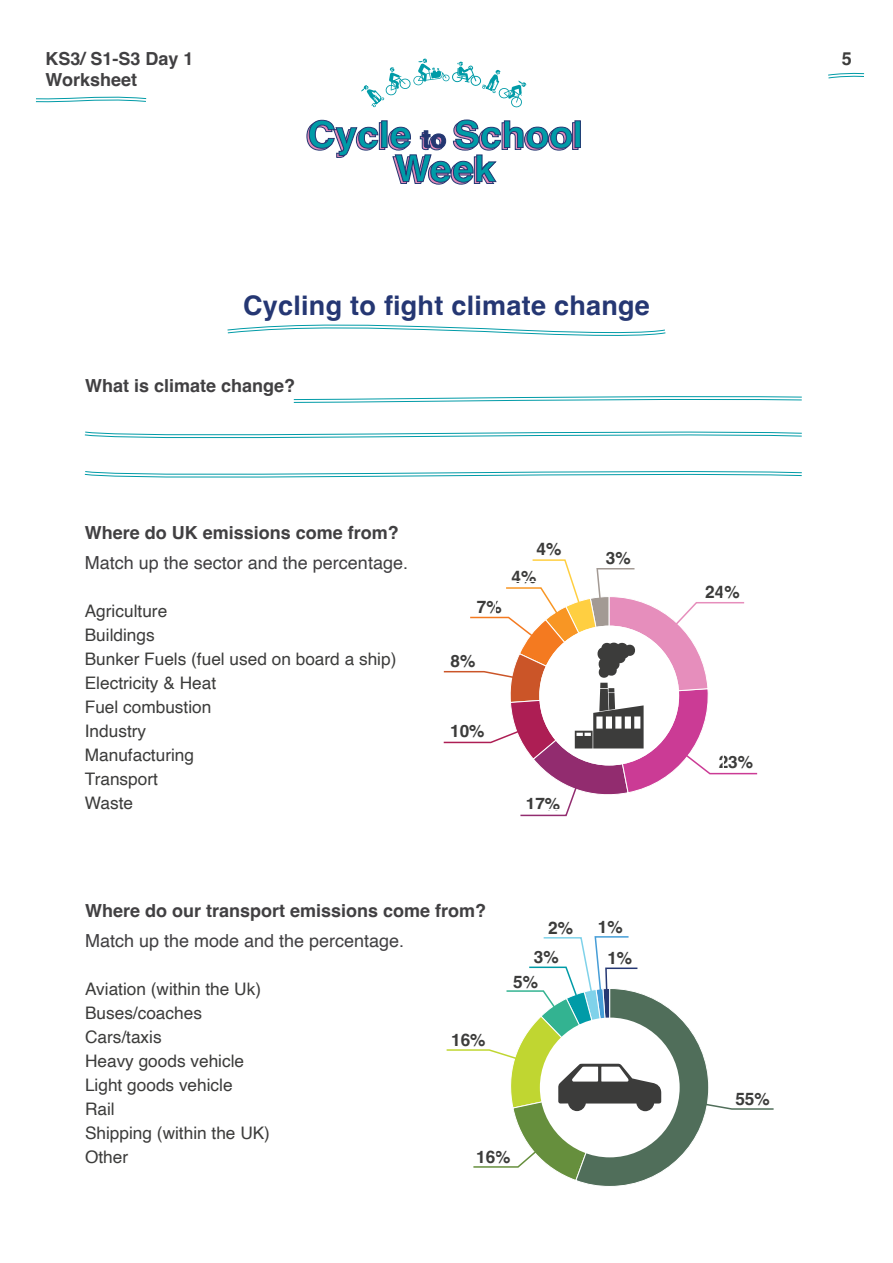
<style>
.page{position:relative;width:893px;height:1263px;background:#fff}
.page>*{position:absolute;margin:0;border:0;box-sizing:border-box;transform-origin:0 0}
.Secondary_page_heading__h2{font:700 27px "Helvetica";letter-spacing:.01em;color:#253773}
.Paragraph_headings__h3{font:700 18px/21px "Helvetica";color:#414042}
.Body{font:18px "Helvetica";color:#414042}
.t1{font:700 18px "Helvetica";color:#3c3c3b}
.t2{font:17.25px "Helvetica";color:#3c3c3b}
.t3{font:700 17.25px "Helvetica";color:#3c3c3b}
</style>
<div class="page">
<svg style="left:828px;top:73px;width:37px;height:6px"></svg>
<svg style="left:361px;top:59px;width:165px;height:49px"></svg>
<div style="left:379px;top:122px;width:6px;height:28px;border:1px solid #243772"></div>
<div style="left:573px;top:123px;width:5px;height:26px;background:#785c92"></div>
<div style="left:572px;top:122px;width:6px;height:28px;border:1px solid #243772"></div>
<svg style="left:306px;top:120px;width:73px;height:38px"></svg>
<div style="left:382px;top:121px;width:5px;height:27px;background:#009ba7"></div>
<div style="left:381px;top:120px;width:6px;height:28px;border:1px solid #243772"></div>
<div style="left:575px;top:121px;width:5px;height:27px;background:#009ba7"></div>
<div style="left:575px;top:120px;width:6px;height:28px;border:1px solid #243772"></div>
<svg style="left:388px;top:119px;width:185px;height:66px"></svg>
<svg style="left:443px;top:559px;width:315px;height:258px"></svg>
<svg style="left:227px;top:324px;width:439px;height:12px"></svg>
<svg style="left:35px;top:96px;width:112px;height:7px"></svg>
<svg style="left:84px;top:431px;width:718px;height:8px"></svg>
<svg style="left:84px;top:471px;width:718px;height:7px"></svg>
<svg style="left:293px;top:396px;width:509px;height:7px"></svg>
<svg style="left:446px;top:936px;width:328px;height:251px"></svg>
<p class="Paragraph_headings__h3" style="left:45px;top:50px;width:150px">KS3/ S1-S3 Day 1<br>Worksheet</p>
<p class="t1" style="left:842px;top:48px;width:12px">5</p>
<h2 class="Secondary_page_heading__h2" style="left:243px;top:289px;width:408px">Cycling to fight climate change</h2>
<h3 class="Paragraph_headings__h3" style="left:85px;top:377px;width:212px">What is climate change?</h3>
<h3 class="Paragraph_headings__h3" style="left:85px;top:524px;width:316px">Where do UK emissions come from?</h3>
<p class="Body" style="left:85px;top:548px;width:325px">Match up the sector and the percentage.</p>
<p class="t2" style="left:85px;top:597px;width:84px">Agriculture</p>
<p class="t2" style="left:85px;top:621px;width:71px">Buildings</p>
<p class="t2" style="left:85px;top:645px;width:313px">Bunker Fuels (fuel used on board a ship)</p>
<p class="t2" style="left:85px;top:669px;width:133px">Electricity &amp; Heat</p>
<p class="t2" style="left:85px;top:693px;width:128px">Fuel combustion</p>
<p class="t2" style="left:85px;top:717px;width:63px">Industry</p>
<p class="t2" style="left:85px;top:741px;width:111px">Manufacturing</p>
<p class="t2" style="left:85px;top:765px;width:75px">Transport</p>
<p class="t2" style="left:85px;top:789px;width:50px">Waste</p>
<p class="t3" style="left:477px;top:596px;width:26px">7%</p>
<p class="t3" style="left:536px;top:539px;width:26px">4%</p>
<p class="t3" style="left:512px;top:566px;width:26px">4%</p>
<p class="t3" style="left:451px;top:650px;width:26px">8%</p>
<p class="t3" style="left:450px;top:721px;width:36px">10%</p>
<p class="t3" style="left:526px;top:794px;width:36px">17%</p>
<p class="t3" style="left:606px;top:547px;width:26px">3%</p>
<h3 class="Paragraph_headings__h3" style="left:85px;top:902px;width:403px">Where do our transport emissions come from?</h3>
<p class="Body" style="left:85px;top:927px;width:321px">Match up the mode and the percentage.</p>
<p class="t2" style="left:85px;top:976px;width:178px">Aviation (within the Uk)</p>
<p class="t2" style="left:85px;top:1000px;width:118px">Buses/coaches</p>
<p class="t2" style="left:85px;top:1024px;width:78px">Cars/taxis</p>
<p class="t2" style="left:85px;top:1048px;width:161px">Heavy goods vehicle</p>
<p class="t2" style="left:85px;top:1072px;width:149px">Light goods vehicle</p>
<p class="t2" style="left:85px;top:1096px;width:31px">Rail</p>
<p class="t2" style="left:85px;top:1120px;width:187px">Shipping (within the UK)</p>
<p class="t2" style="left:85px;top:1144px;width:45px">Other</p>
<p class="t3" style="left:548px;top:917px;width:26px">2%</p>
<p class="t3" style="left:598px;top:916px;width:26px">1%</p>
<p class="t3" style="left:607px;top:948px;width:26px">1%</p>
<p class="t3" style="left:534px;top:947px;width:26px">3%</p>
<p class="t3" style="left:513px;top:971px;width:26px">5%</p>
<p class="t3" style="left:451px;top:1029px;width:36px">16%</p>
<p class="t3" style="left:476px;top:1146px;width:36px">16%</p>
<p class="t3" style="left:705px;top:581px;width:36px">24%</p>
<p class="t3" style="left:719px;top:752px;width:36px">23%</p>
<p class="t3" style="left:735px;top:1089px;width:36px">55%</p>
</div>
